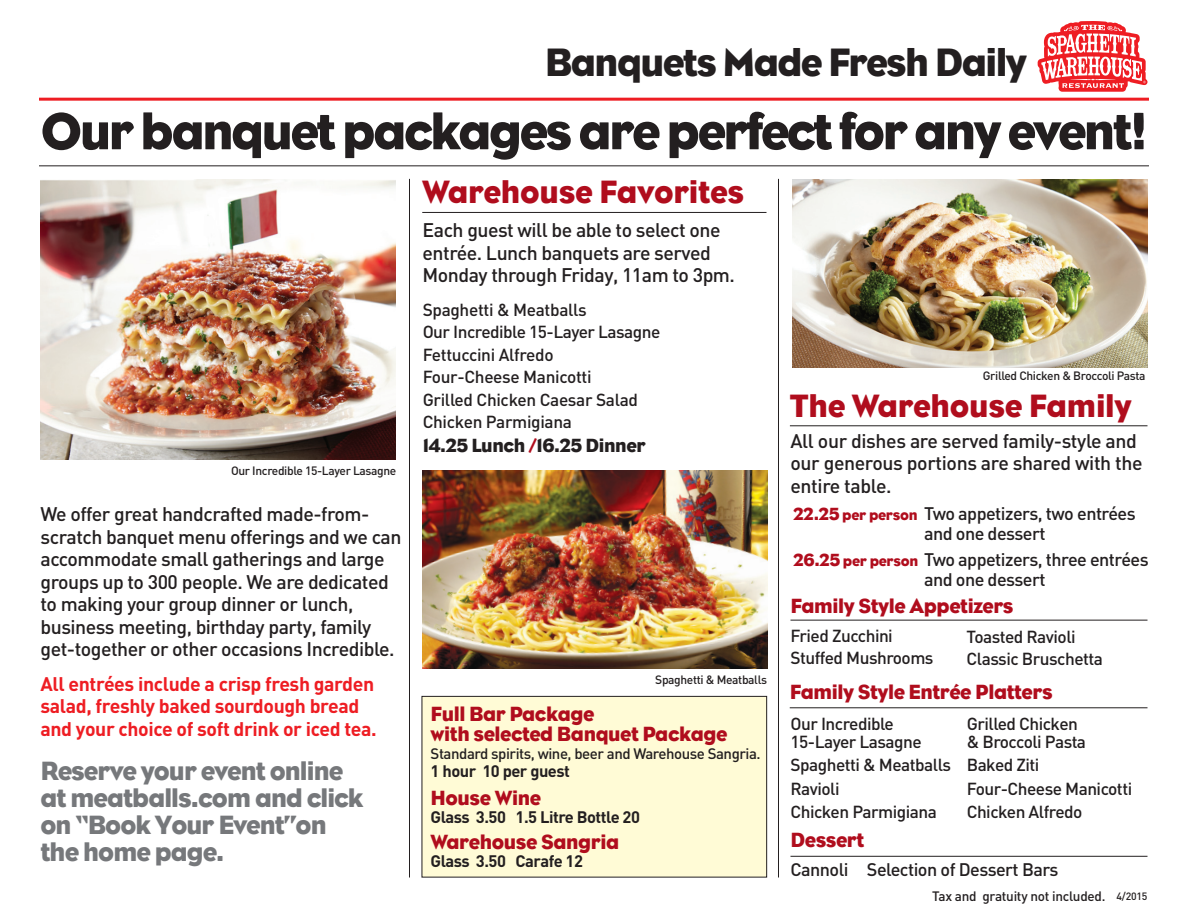
<style>
.page{position:relative;width:1188px;height:918px;background:#fff}
.page>*{position:absolute;margin:0;border:0;box-sizing:border-box;transform-origin:0 0}
.t1{font:53.25px "Bureau Eagle";letter-spacing:-.05em;color:#231f20}
.t2{font:40.5px "Bureau Eagle";letter-spacing:-.04em;color:#231f20}
.Food_Title{font:33px "Bureau Eagle";letter-spacing:-.01em;color:#b00d1d}
.Body_Copy_-_Descript{font:27px/27px "Bureau Eagle";letter-spacing:-.035em;color:#76787b}
.Body_Copy_-_Descript-2{font:21px/19.5px "Bureau Eagle";letter-spacing:-.02em;color:#b00d1d}
.Body_Copy_-_Descript-3{font:500 19.5px/22.5px "DIN";letter-spacing:-.025em;color:#231f20}
.Body_Copy_-_Descript-4{font:700 19.5px/22.5px "DIN";letter-spacing:-.02em;color:#ee1d23}
.Body_Copy_-_Descript-5{font:19.5px "Bureau Eagle";letter-spacing:-.02em;color:#231f20}
.Body_Copy_-_Descript-6{font:500 18px/19.5px "DIN";letter-spacing:-.03em;color:#231f20}
.Body_Copy_-_Descript-7{font:500 17.25px/18px "DIN";letter-spacing:-.03em;color:#231f20}
.Body_Copy_-_Descript-8{font:700 16.5px "DIN";letter-spacing:-.03em;color:#231f20}
.Body_Copy_-_Descript-9{font:500 15px "DIN";letter-spacing:-.03em;color:#231f20}
.Body_Copy_-_Descript-10{font:500 13.5px "DIN";letter-spacing:-.02em;color:#231f20}
.Body_Copy_-_Descript-11{font:500 12px "DIN";letter-spacing:-.03em;color:#231f20}
.Body_Copy_-_Descript-12{font:500 10.5px "DIN";color:#231f20}
.s1{color:#b00d1d}
.s2{font-family:"Bureau Eagle";font-weight:400;color:#b00d1d}
.s3{font-family:"Bureau Eagle";font-weight:400;font-size:15px;color:#b00d1d}
</style>
<div class="page">
<div style="left:422px;top:696px;width:345px;height:181px;background:#fffbd6"></div>
<div style="left:422px;top:696px;width:345px;height:182px;border:1px solid #231f20"></div>
<hr style="left:422px;top:212px;width:344px;height:1px;background:#231f20">
<hr style="left:790px;top:425px;width:357px;height:1px;background:#231f20">
<hr style="left:39px;top:98px;width:1110px;height:3px;background:#ee1d23">
<hr style="left:39px;top:165px;width:1110px;height:1px;background:#231f20">
<hr style="left:790px;top:856px;width:358px;height:1px;background:#231f20">
<hr style="left:790px;top:707px;width:358px;height:1px;background:#231f20">
<hr style="left:790px;top:620px;width:358px;height:1px;background:#231f20">
<svg style="left:1038px;top:21px;width:109px;height:71px"></svg>
<img style="left:40px;top:179px;width:356px;height:281px">
<img style="left:423px;top:471px;width:344px;height:198px">
<img style="left:792px;top:179px;width:356px;height:189px">
<hr style="left:778px;top:179px;width:1px;height:699px;background:#231f20">
<hr style="left:409px;top:179px;width:1px;height:699px;background:#231f20">
<p class="t2" style="left:545px;top:40px;width:484px">Banquets Made Fresh Daily</p>
<p class="t1" style="left:40px;top:101px;width:1109px">Our banquet packages are perfect for any event!</p>
<p class="Food_Title" style="left:422px;top:173px;width:323px">Warehouse Favorites</p>
<p class="Body_Copy_-_Descript-11" style="left:231px;top:463px;width:167px">Our Incredible 15-Layer Lasagne</p>
<p class="Body_Copy_-_Descript-3" style="left:40px;top:502px;width:362px">We offer great handcrafted made-from&shy;scratch banquet menu offerings and we can accommodate small gatherings and large groups up to 300 people. We are dedicated to making your group dinner or lunch, business meeting, birthday party, family get-together or other occasions Incredible.</p>
<p class="Body_Copy_-_Descript-4" style="left:40px;top:672px;width:338px">All entrées include a crisp fresh garden salad, freshly baked sourdough bread and your choice of soft drink or iced tea.</p>
<p class="Body_Copy_-_Descript" style="left:40px;top:757px;width:325px">Reserve your event online at meatballs.com and click on “Book Your Event” on the home page.</p>
<p class="Body_Copy_-_Descript-3" style="left:423px;top:218px;width:314px">Each guest will be able to select one entrée. Lunch banquets are served<br>Monday through Friday, 11am to 3pm.</p>
<p class="Body_Copy_-_Descript-7" style="left:423px;top:300px;width:166px">Spaghetti &amp; Meatballs</p>
<p class="Body_Copy_-_Descript-7" style="left:423px;top:322px;width:239px">Our Incredible 15-Layer Lasagne</p>
<p class="Body_Copy_-_Descript-7" style="left:423px;top:345px;width:132px">Fettuccini Alfredo</p>
<p class="Body_Copy_-_Descript-7" style="left:423px;top:367px;width:171px">Four-Cheese Manicotti</p>
<p class="Body_Copy_-_Descript-7" style="left:423px;top:390px;width:217px">Grilled Chicken Caesar Salad</p>
<p class="Body_Copy_-_Descript-7" style="left:423px;top:412px;width:151px">Chicken Parmigiana</p>
<p class="Body_Copy_-_Descript-5" style="left:423px;top:435px;width:225px">14.25 Lunch <span class="s1">/</span>16.25 Dinner</p>
<p class="Body_Copy_-_Descript-3" style="left:790px;top:429px;width:354px">All our dishes are served family-style and our generous portions are shared with the entire table.</p>
<p class="Body_Copy_-_Descript-11" style="left:983px;top:368px;width:164px">Grilled Chicken &amp; Broccoli Pasta</p>
<p class="Food_Title" style="left:790px;top:387px;width:343px">The Warehouse Family</p>
<p class="Body_Copy_-_Descript-6" style="left:924px;top:504px;width:213px;text-indent:-130px"><span class="s2">22.25</span> <span class="s3">per person</span> Two appetizers, two entrées and one dessert</p>
<p class="Body_Copy_-_Descript-6" style="left:924px;top:549px;width:226px;text-indent:-130px"><span class="s2">26.25</span> <span class="s3">per person</span> Two appetizers, three entrées and one dessert</p>
<p class="Body_Copy_-_Descript-11" style="left:655px;top:672px;width:113px">Spaghetti &amp; Meatballs</p>
<p class="Body_Copy_-_Descript-2" style="left:431px;top:705px;width:298px">Full Bar Package<br>with selected Banquet Package</p>
<p class="Body_Copy_-_Descript-9" style="left:431px;top:744px;width:332px">Standard spirits, wine, beer and Warehouse Sangria.</p>
<p class="Body_Copy_-_Descript-8" style="left:431px;top:760px;width:141px">1 hour 10 per guest</p>
<p class="Body_Copy_-_Descript-2" style="left:430px;top:788px;width:112px">House Wine</p>
<p class="Body_Copy_-_Descript-8" style="left:430px;top:806px;width:211px">Glass 3.50 1.5 Litre Bottle 20</p>
<p class="Body_Copy_-_Descript-2" style="left:430px;top:832px;width:190px">Warehouse Sangria</p>
<p class="Body_Copy_-_Descript-8" style="left:430px;top:850px;width:154px">Glass 3.50 Carafe 12</p>
<p class="Body_Copy_-_Descript-2" style="left:790px;top:596px;width:225px">Family Style Appetizers</p>
<p class="Body_Copy_-_Descript-7" style="left:790px;top:626px;width:104px">Fried Zucchini</p>
<p class="Body_Copy_-_Descript-7" style="left:790px;top:648px;width:145px">Stuffed Mushrooms</p>
<p class="Body_Copy_-_Descript-7" style="left:967px;top:627px;width:111px">Toasted Ravioli</p>
<p class="Body_Copy_-_Descript-7" style="left:967px;top:649px;width:138px">Classic Bruschetta</p>
<p class="Body_Copy_-_Descript-2" style="left:790px;top:682px;width:264px">Family Style Entrée Platters</p>
<p class="Body_Copy_-_Descript-7" style="left:790px;top:714px;width:133px">Our Incredible<br>15-Layer Lasagne</p>
<p class="Body_Copy_-_Descript-7" style="left:790px;top:755px;width:162px">Spaghetti &amp; Meatballs</p>
<p class="Body_Copy_-_Descript-7" style="left:790px;top:779px;width:51px">Ravioli</p>
<p class="Body_Copy_-_Descript-7" style="left:790px;top:802px;width:148px">Chicken Parmigiana</p>
<p class="Body_Copy_-_Descript-7" style="left:967px;top:714px;width:121px">Grilled Chicken &amp; Broccoli Pasta</p>
<p class="Body_Copy_-_Descript-7" style="left:967px;top:755px;width:74px">Baked Ziti</p>
<p class="Body_Copy_-_Descript-7" style="left:967px;top:779px;width:167px">Four-Cheese Manicotti</p>
<p class="Body_Copy_-_Descript-7" style="left:967px;top:802px;width:117px">Chicken Alfredo</p>
<p class="Body_Copy_-_Descript-2" style="left:790px;top:830px;width:75px">Dessert</p>
<p class="Body_Copy_-_Descript-6" style="left:790px;top:859px;width:270px">Cannoli Selection of Dessert Bars</p>
<p class="Body_Copy_-_Descript-10" style="left:932px;top:887px;width:175px">Tax and gratuity not included.</p>
<p class="Body_Copy_-_Descript-12" style="left:1117px;top:890px;width:32px">4/2015</p>
</div>
